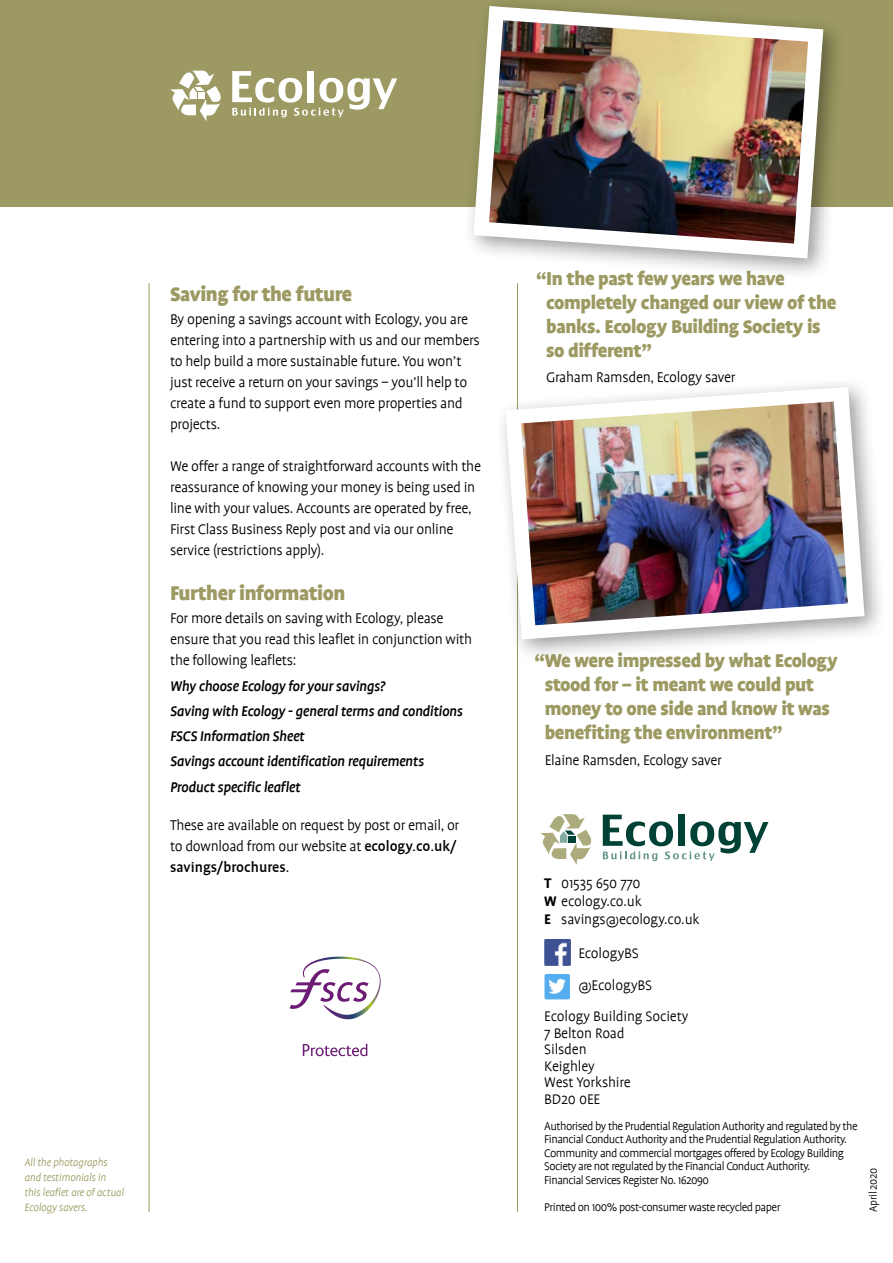
<style>
.page{position:relative;width:893px;height:1263px;background:#fff}
.page>*{position:absolute;margin:0;border:0;box-sizing:border-box;transform-origin:0 0}
.t1{font:900 22.5px "Profile";letter-spacing:-.02em;color:#9c9a62}
.t2{font:900 21px/24px "Profile";letter-spacing:-.02em;color:#9c9a62}
.t3{font:300 15.9px/21px "Profile";letter-spacing:-.02em;color:#000}
.t4{font:italic 500 15.9px/25.2px "Profile";letter-spacing:-.02em;color:#000}
.t5{font:300 15.75px/16.5px "Profile";letter-spacing:-.01em;color:#000}
.t6{font:300 12.75px/13.5px "Profile";letter-spacing:-.04em;color:#000}
.t7{font:italic 300 12px/15px "Profile";letter-spacing:-.02em;color:#9c9a62}
.t8{font:300 12px "Profile";letter-spacing:-.02em;color:#000}
.s1{font-weight:500}
.s2{font-weight:700}
</style>
<div class="page">
<div style="left:0;top:0;width:893px;height:207px;background:#9c9a62"></div>
<hr style="left:517px;top:283px;width:1px;height:929px;background:#9c9a62">
<hr style="left:149px;top:283px;width:1px;height:929px;background:#9c9a62">
<svg style="left:232px;top:71px;width:165px;height:46px"></svg>
<svg style="left:170px;top:70px;width:51px;height:51px"></svg>
<div style="left:462px;top:0;width:384px;height:281px;background:#000;opacity:.4"></div>
<svg style="left:473px;top:6px;width:350px;height:252px"></svg>
<img style="left:489px;top:20px;width:319px;height:224px">
<div style="left:494px;top:376px;width:393px;height:286px;background:#000;opacity:.4"></div>
<svg style="left:505px;top:387px;width:359px;height:252px"></svg>
<img style="left:521px;top:401px;width:327px;height:224px">
<svg style="left:603px;top:815px;width:165px;height:46px"></svg>
<svg style="left:540px;top:814px;width:52px;height:51px"></svg>
<img style="left:544px;top:974px;width:26px;height:25px">
<img style="left:544px;top:940px;width:26px;height:25px">
<svg style="left:303px;top:1044px;width:64px;height:12px"></svg>
<svg style="left:290px;top:956px;width:91px;height:63px"></svg>
<h1 class="t1" style="left:170px;top:281px;width:184px">Saving for the future</h1>
<p class="t3" style="left:170px;top:309px;width:311px">By opening a savings account with Ecology, you are entering into a partnership with us and our members to help build a more sustainable future. You won’t just receive a return on your savings – you’ll help to create a fund to support even more properties and projects.</p>
<p class="t3" style="left:170px;top:456px;width:312px">We offer a range of straightforward accounts with the reassurance of knowing your money is being used in line with your values. Accounts are operated by free, First Class Business Reply post and via our online service (restrictions apply).</p>
<h1 class="t1" style="left:170px;top:581px;width:177px">Further information</h1>
<p class="t3" style="left:170px;top:608px;width:304px">For more details on saving with Ecology, please ensure that you read this leaflet in conjunction with the following leaflets:</p>
<p class="t4" style="left:170px;top:673px;width:294px">Why choose Ecology for your savings?<br>Saving with Ecology - general terms and conditions FSCS Information Sheet<br>Savings account identification requirements Product specific leaflet</p>
<p class="t3" style="left:170px;top:814px;width:291px">These are available on request by post or email, or to download from our website at <span class="s1">ecology.co.uk/ savings/brochures</span>.</p>
<p class="t7" style="left:25px;top:1155px;width:101px">All the photographs and testimonials in this leaflet are of actual<br>Ecology savers.</p>
<h2 class="t2" style="left:546px;top:266px;width:292px;text-indent:-10px">“In the past few years we have completely changed our view of the banks. Ecology Building Society is so different”</h2>
<p class="t3" style="left:546px;top:367px;width:191px">Graham Ramsden, Ecology saver</p>
<h2 class="t2" style="left:545px;top:648px;width:295px;text-indent:-10px">“We were impressed by what Ecology stood for – it meant we could put money to one side and know it was benefiting the environment”</h2>
<p class="t3" style="left:545px;top:749px;width:179px">Elaine Ramsden, Ecology saver</p>
<p class="t5" style="left:544px;top:874px;width:157px;line-height:18px"><span class="s2">T</span> 01535 650 770<br><span class="s2">W</span> ecology.co.uk<br><span class="s2">E</span> savings@ecology.co.uk</p>
<p class="t5" style="left:578px;top:945px;width:62px">EcologyBS</p>
<p class="t5" style="left:578px;top:977px;width:75px">@EcologyBS</p>
<p class="t5" style="left:544px;top:1008px;width:146px">Ecology Building Society</p>
<p class="t5" style="left:544px;top:1024px;width:88px">7 Belton Road<br>Silsden<br>Keighley<br>West Yorkshire<br>BD20 0EE</p>
<p class="t6" style="left:544px;top:1119px;width:315px">Authorised by the Prudential Regulation Authority and regulated by the Financial Conduct Authority and the Prudential Regulation Authority.<br>Community and commercial mortgages offered by Ecology Building Society are not regulated by the Financial Conduct Authority.<br>Financial Services Register No. 162090</p>
<p class="t6" style="left:544px;top:1200px;width:238px">Printed on 100% post-consumer waste recycled paper</p>
<p class="t8" style="left:867px;top:1212px;width:46px;rotate:-90deg">April 2020</p>
</div>
